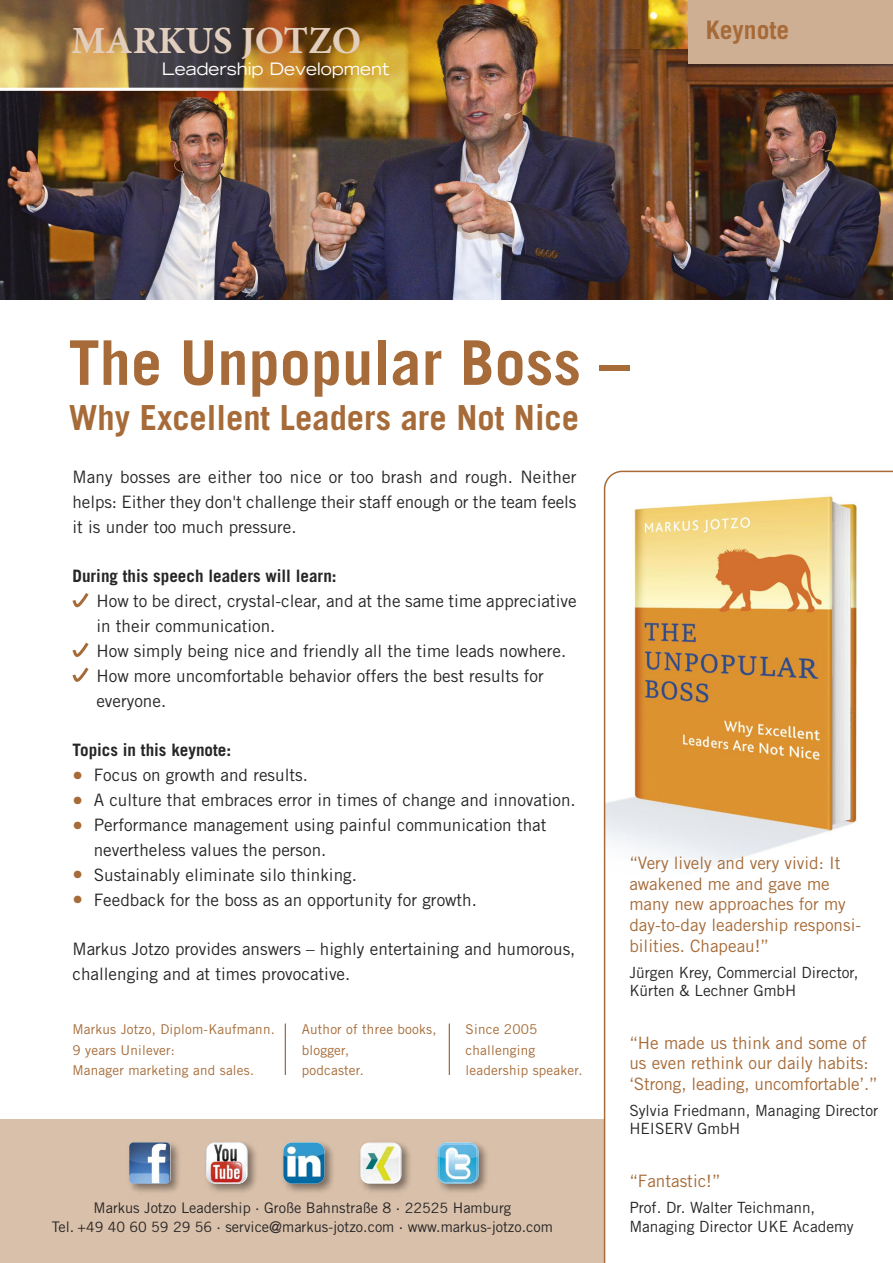
<style>
.page{position:relative;width:893px;height:1263px;background:#fff}
.page>*{position:absolute;margin:0;border:0;box-sizing:border-box;transform-origin:0 0}
.t1{font:700 61.65px "Trade Gothic";letter-spacing:.005em;color:#a66b38}
.t2{font:700 38.55px "Minion Pro";color:#e2cebd}
.t3{font:700 34.5px "Trade Gothic";color:#a66b38}
.t4{font:700 25.5px "Trade Gothic";color:#a66b38}
.t5{font:expanded 17.25px "Trade Gothic LH";color:#fff;scale:.96 1}
.t6{font:17.1px/24.9px "Trade Gothic";color:#272526}
.t7{font:17.1px/20.5px "Trade Gothic";color:#a66b38}
.t8{font:700 17.1px "Trade Gothic";color:#272526}
.t9{font:15.45px/18.6px "Trade Gothic";color:#272526}
.t10{font:14.55px/19px "Trade Gothic";color:#272526;text-align:center}
.t11{font:13.5px/20.2px "Trade Gothic";letter-spacing:.015em;color:#a66b38}
.s1{font-size:21px;color:#a66b38}
.s2{font-size:14.25px}
.s3{font-size:16.2px}
</style>
<div class="page">
<div style="left:0;top:1119px;width:604px;height:144px;background:#d9c0aa"></div>
<img style="left:0;top:0;width:893px;height:300px">
<svg style="left:72px;top:593px;width:17px;height:15px"></svg>
<svg style="left:72px;top:642px;width:17px;height:40px"></svg>
<svg style="left:604px;top:471px;width:289px;height:792px"></svg>
<img style="left:361px;top:1142px;width:49px;height:50px">
<img style="left:360px;top:1143px;width:41px;height:40px;border-radius:9px">
<img style="left:129px;top:1143px;width:50px;height:49px">
<img style="left:129px;top:1142px;width:41px;height:41px;border-radius:4px">
<img style="left:437px;top:1143px;width:50px;height:49px">
<img style="left:437px;top:1142px;width:41px;height:41px;border-radius:9px">
<img style="left:206px;top:1143px;width:50px;height:49px">
<img style="left:206px;top:1142px;width:41px;height:41px;border-radius:9px">
<img style="left:283px;top:1143px;width:50px;height:49px">
<img style="left:283px;top:1142px;width:41px;height:41px;border-radius:9px">
<div style="left:688px;top:0;width:205px;height:64px;background:#cfaf94"></div>
<hr style="left:285px;top:1024px;width:1px;height:51px;background:#a66b38">
<hr style="left:449px;top:1024px;width:1px;height:51px;background:#a66b38">
<h2 class="t2" style="left:71px;top:27px;width:291px">MARKUS JOTZO</h2>
<p class="t5" style="left:162px;top:62px;width:239px">Leadership Development</p>
<h3 class="t4" style="left:706px;top:21px;width:85px">Keynote</h3>
<h1 class="t1" style="left:69px;top:340px;width:562px">The Unpopular Boss –</h1>
<h3 class="t3" style="left:69px;top:405px;width:512px">Why Excellent Leaders are Not Nice</h3>
<p class="t6" style="left:72px;top:466px;width:506px;text-align:justify">Many bosses are either too nice or too brash and rough. Neither helps: Either they don't challenge their staff enough or the team feels it is under too much pressure.</p>
<p class="t8" style="left:73px;top:570px;width:266px">During this speech leaders will learn:</p>
<p class="t6" style="left:96px;top:590px;width:482px">How to be direct, crystal-clear, and at the same time appreciative in their communication.<br>How simply being nice and friendly all the time leads nowhere.<br>How more uncomfortable behavior offers the best results for everyone.</p>
<p class="t8" style="left:72px;top:744px;width:160px">Topics in this keynote:</p>
<p class="t6" style="left:72px;top:764px;width:237px"><span class="s1">•</span> Focus on growth and results.</p>
<p class="t6" style="left:72px;top:789px;width:505px"><span class="s1">•</span> A culture that embraces error in times of change and innovation.</p>
<p class="t6" style="left:94px;top:814px;width:454px;text-indent:-21px"><span class="s1">•</span> Performance management using painful communication that nevertheless values the person.</p>
<p class="t6" style="left:72px;top:864px;width:286px"><span class="s1">•</span> Sustainably eliminate silo thinking.</p>
<p class="t6" style="left:72px;top:889px;width:406px"><span class="s1">•</span> Feedback for the boss as an opportunity for growth.</p>
<p class="t6" style="left:72px;top:938px;width:504px">Markus Jotzo provides answers – highly entertaining and humorous, challenging and at times provocative.</p>
<p class="t11" style="left:72px;top:1021px;width:204px">Markus Jotzo, Diplom-Kaufmann.<br>9 years Unilever:<br>Manager marketing and sales.</p>
<p class="t11" style="left:302px;top:1021px;width:136px">Author of three books, blogger,<br>podcaster.</p>
<p class="t11" style="left:466px;top:1021px;width:118px">Since 2005 challenging leadership speaker.</p>
<p class="t10" style="left:52px;top:1199px;width:503px">Markus Jotzo Leadership · Große Bahnstraße 8 · <span class="s2">22525</span> Hamburg<br>Tel. <span class="s2">+49 40 60 59 29 56</span> · service<span class="s3">@</span>markus-jotzo.com · www.markus-jotzo.com</p>
<p class="t7" style="left:629px;top:855px;width:233px">“Very lively and very vivid: It awakened me and gave me many new approaches for my day-to-day leadership responsi&shy;bilities. Chapeau!”</p>
<p class="t9" style="left:629px;top:964px;width:231px">Jürgen Krey, Commercial Director,<br>Kürten &amp; Lechner GmbH</p>
<p class="t7" style="left:629px;top:1034px;width:250px">“He made us think and some of us even rethink our daily habits: ‘Strong, leading, uncomfortable’.”</p>
<p class="t9" style="left:629px;top:1102px;width:250px">Sylvia Friedmann, Managing Director<br>HEISERV GmbH</p>
<p class="t7" style="left:629px;top:1172px;width:93px">“Fantastic!”</p>
<p class="t9" style="left:629px;top:1200px;width:226px">Prof. Dr. Walter Teichmann,<br>Managing Director UKE Academy</p>
</div>
